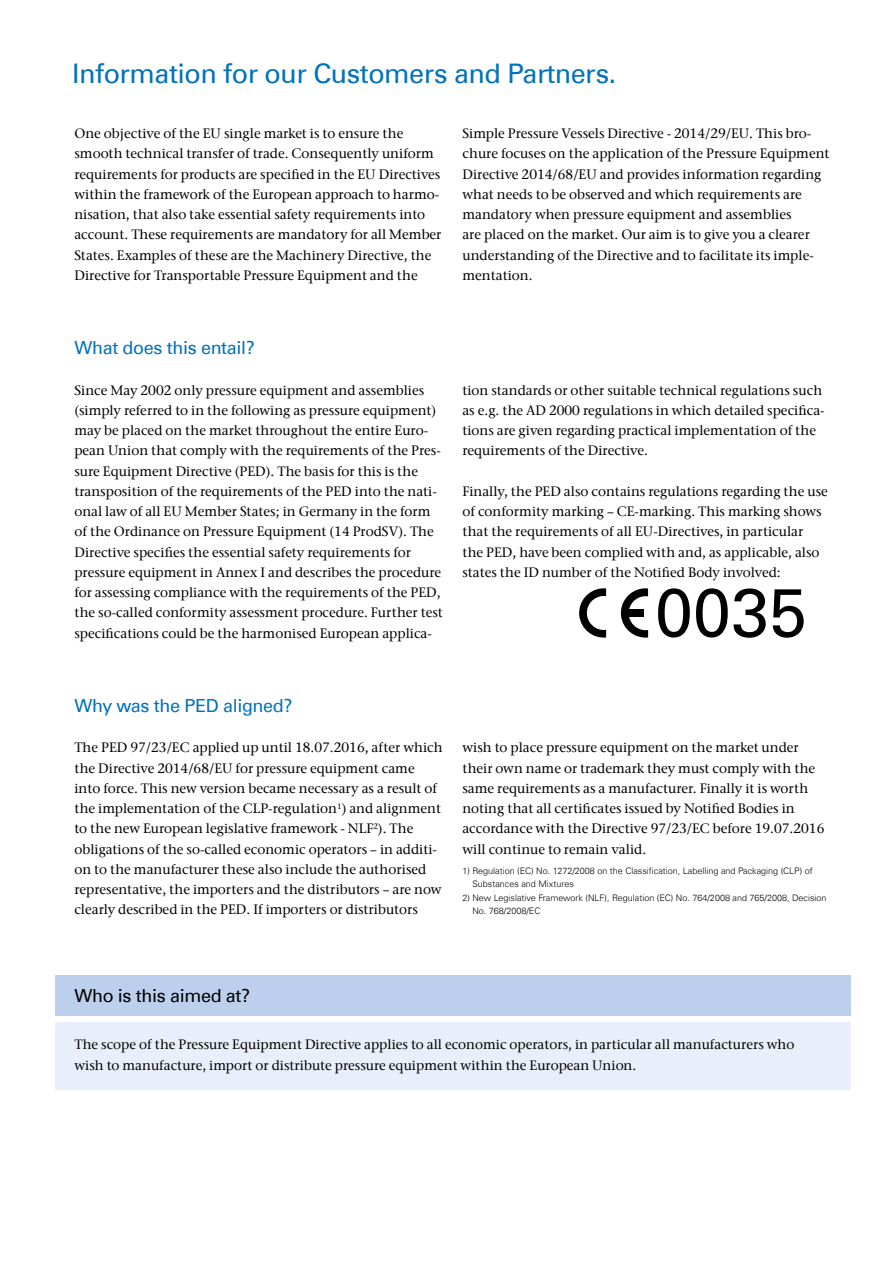
<style>
.page{position:relative;width:893px;height:1263px;background:#fff}
.page>*{position:absolute;margin:0;border:0;box-sizing:border-box;transform-origin:0 0}
.t1{font:68.25px "Univers Com 55 Roman";color:#000}
.t2{font:27px "Univers Com 55 Roman";letter-spacing:-.02em;color:#0072bb}
.t3{font:18px "Univers Com 55 Roman";letter-spacing:-.02em;color:#0072bb}
.t4{font:18px "Univers Com 55 Roman";letter-spacing:-.02em;color:#000}
.t5{font:500 13.5px/20.2px "ITC Stone Serif Com";color:#000}
.t6{font:300 9px/13.5px "Univers Com 45";color:#000}
</style>
<div class="page">
<div style="left:55px;top:975px;width:795px;height:41px;background:#bcd0ed"></div>
<div style="left:55px;top:1022px;width:795px;height:68px;background:#e9effa"></div>
<svg style="left:579px;top:588px;width:27px;height:50px"></svg>
<svg style="left:620px;top:588px;width:28px;height:50px"></svg>
<div style="left:626px;top:609px;width:17px;height:7px;background:#000"></div>
<h2 class="t2" style="left:72px;top:57px;width:545px">Information for our Customers and Partners.</h2>
<p class="t5" style="left:74px;top:123px;width:369px">One objective of the EU single market is to ensure the smooth technical transfer of trade. Consequently uniform requirements for products are specified in the EU Directives within the framework of the European approach to harmo&shy;nisation, that also take essential safety requirements into account. These requirements are mandatory for all Member States. Examples of these are the Machinery Directive, the Directive for Transportable Pressure Equipment and the</p>
<p class="t5" style="left:462px;top:123px;width:369px">Simple Pressure Vessels Directive - 2014/29/EU. This bro&shy;chure focuses on the application of the Pressure Equipment Directive 2014/68/EU and provides information regarding what needs to be observed and which requirements are mandatory when pressure equipment and assemblies<br>are placed on the market. Our aim is to give you a clearer understanding of the Directive and to facilitate its imple&shy;mentation.</p>
<h3 class="t3" style="left:74px;top:337px;width:182px">What does this entail?</h3>
<p class="t5" style="left:74px;top:380px;width:370px">Since May 2002 only pressure equipment and assemblies (simply referred to in the following as pressure equipment) may be placed on the market throughout the entire Euro&shy;pean Union that comply with the requirements of the Pres&shy;sure Equipment Directive (PED). The basis for this is the transposition of the requirements of the PED into the nati&shy;onal law of all EU Member States; in Germany in the form of the Ordinance on Pressure Equipment (14 ProdSV). The Directive specifies the essential safety requirements for pressure equipment in Annex I and describes the procedure for assessing compliance with the requirements of the PED, the so-called conformity assessment procedure. Further test specifications could be the harmonised European applica-</p>
<p class="t5" style="left:462px;top:380px;width:364px">tion standards or other suitable technical regulations such as e.g. the AD 2000 regulations in which detailed specifica&shy;tions are given regarding practical implementation of the requirements of the Directive.</p>
<p class="t5" style="left:462px;top:481px;width:367px">Finally, the PED also contains regulations regarding the use of conformity marking – CE-marking. This marking shows that the requirements of all EU-Directives, in particular<br>the PED, have been complied with and, as applicable, also states the ID number of the Notified Body involved:</p>
<h1 class="t1" style="left:655px;top:571px;width:153px">0035</h1>
<h3 class="t3" style="left:74px;top:695px;width:220px">Why was the PED aligned?</h3>
<p class="t5" style="left:74px;top:737px;width:370px">The PED 97/23/EC applied up until 18.07.2016, after which the Directive 2014/68/EU for pressure equipment came into force. This new version became necessary as a result of the implementation of the CLP-regulation<sup>1</sup>) and alignment to the new European legislative framework - NLF<sup>2</sup>). The obligations of the so-called economic operators – in additi&shy;on to the manufacturer these also include the authorised representative, the importers and the distributors – are now clearly described in the PED. If importers or distributors</p>
<p class="t5" style="left:462px;top:737px;width:363px">wish to place pressure equipment on the market under their own name or trademark they must comply with the same requirements as a manufacturer. Finally it is worth noting that all certificates issued by Notified Bodies in accordance with the Directive 97/23/EC before 19.07.2016 will continue to remain valid.</p>
<p class="t6" style="left:472px;top:864px;width:342px;text-indent:-10px">1) Regulation (EC) No. 1272/2008 on the Classification, Labelling and Packaging (CLP) of<br>Substances and Mixtures</p>
<p class="t6" style="left:472px;top:891px;width:356px;text-indent:-10px">2) New Legislative Framework (NLF), Regulation (EC) No. 764/2008 and 765/2008, Decision<br>No. 768/2008/EC</p>
<h3 class="t4" style="left:74px;top:985px;width:177px">Who is this aimed at?</h3>
<p class="t5" style="left:74px;top:1034px;width:721px">The scope of the Pressure Equipment Directive applies to all economic operators, in particular all manufacturers who wish to manufacture, import or distribute pressure equipment within the European Union.</p>
</div>
